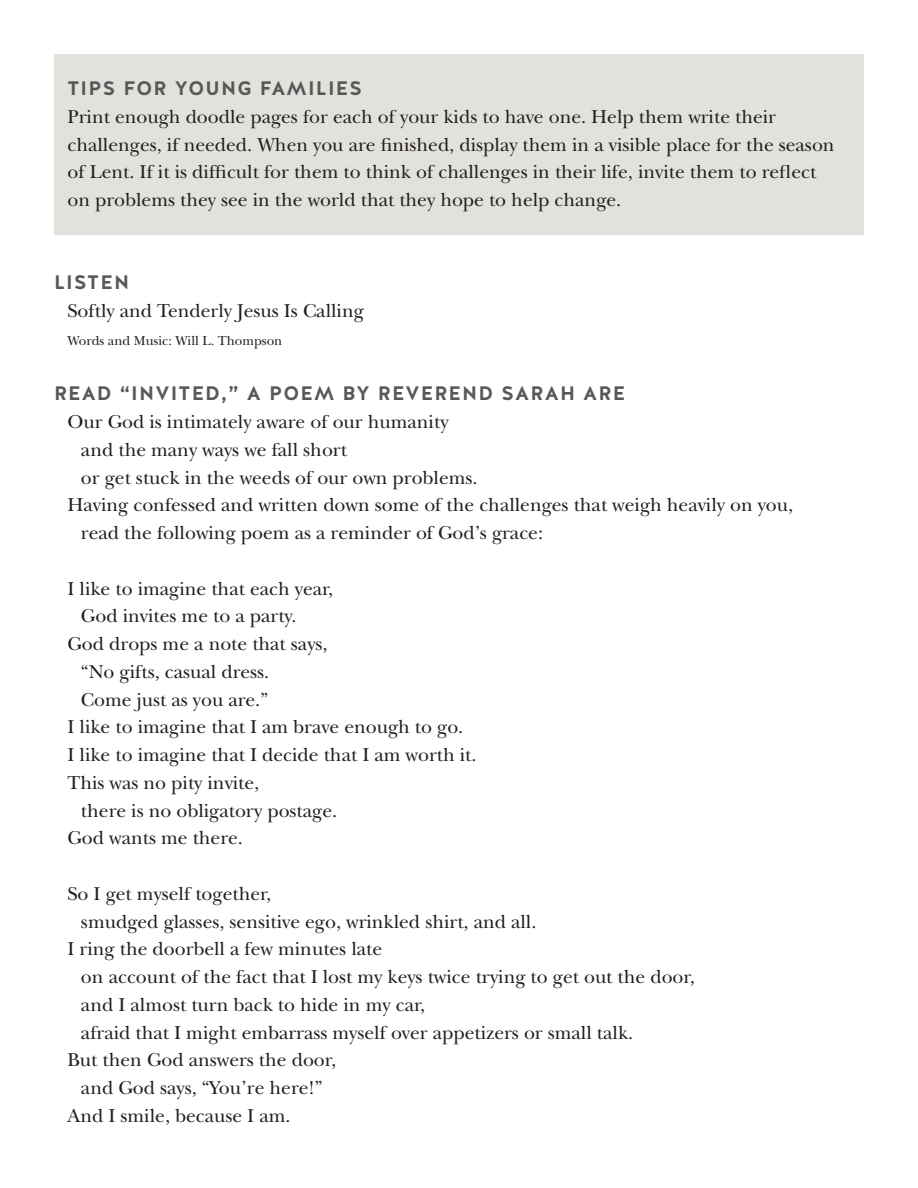
<style>
.page{position:relative;width:918px;height:1188px;background:#fff}
.page>*{position:absolute;margin:0;border:0;box-sizing:border-box;transform-origin:0 0}
.t1{font:19.5px/27.8px "New Baskerville Std";color:#231f20}
.t2{font:700 19.5px "Halis R";letter-spacing:.06em;color:#57585a}
.t3{font:13.5px "New Baskerville Std";color:#231f20}
</style>
<div class="page">
<p class="t2" style="left:68px;top:76px;width:296px">TIPS FOR YOUNG FAMILIES</p>
<p class="t1" style="left:68px;top:103px;width:769px">Print enough doodle pages for each of your kids to have one. Help them write their challenges, if needed. When you are finished, display them in a visible place for the season of Lent. If it is difficult for them to think of challenges in their life, invite them to reflect on problems they see in the world that they hope to help change.</p>
<p class="t2" style="left:54px;top:270px;width:77px">LISTEN</p>
<p class="t1" style="left:68px;top:297px;width:298px">Softly and Tenderly Jesus Is Calling</p>
<p class="t3" style="left:68px;top:333px;width:216px">Words and Music: Will L. Thompson</p>
<p class="t2" style="left:54px;top:381px;width:573px">READ “INVITED,” A POEM BY REVEREND SARAH ARE</p>
<p class="t1" style="left:68px;top:408px;width:383px">Our God is intimately aware of our humanity</p>
<p class="t1" style="left:81px;top:436px;width:267px">and the many ways we fall short</p>
<p class="t1" style="left:81px;top:463px;width:398px">or get stuck in the weeds of our own problems.</p>
<p class="t1" style="left:68px;top:491px;width:727px">Having confessed and written down some of the challenges that weigh heavily on you,</p>
<p class="t1" style="left:81px;top:519px;width:464px">read the following poem as a reminder of God’s grace:</p>
<p class="t1" style="left:68px;top:574px;width:267px">I like to imagine that each year,</p>
<p class="t1" style="left:81px;top:602px;width:217px">God invites me to a party.</p>
<p class="t1" style="left:68px;top:630px;width:262px">God drops me a note that says,</p>
<p class="t1" style="left:81px;top:658px;width:190px">“No gifts, casual dress.</p>
<p class="t1" style="left:81px;top:685px;width:189px">Come just as you are.”</p>
<p class="t1" style="left:68px;top:713px;width:397px">I like to imagine that I am brave enough to go.</p>
<p class="t1" style="left:68px;top:741px;width:411px">I like to imagine that I decide that I am worth it.</p>
<p class="t1" style="left:68px;top:769px;width:193px">This was no pity invite,</p>
<p class="t1" style="left:81px;top:796px;width:258px">there is no obligatory postage.</p>
<p class="t1" style="left:68px;top:824px;width:177px">God wants me there.</p>
<p class="t1" style="left:68px;top:880px;width:205px">So I get myself together,</p>
<p class="t1" style="left:81px;top:907px;width:457px">smudged glasses, sensitive ego, wrinkled shirt, and all.</p>
<p class="t1" style="left:68px;top:935px;width:316px">I ring the doorbell a few minutes late</p>
<p class="t1" style="left:81px;top:963px;width:615px">on account of the fact that I lost my keys twice trying to get out the door,</p>
<p class="t1" style="left:81px;top:991px;width:346px">and I almost turn back to hide in my car,</p>
<p class="t1" style="left:81px;top:1018px;width:554px">afraid that I might embarrass myself over appetizers or small talk.</p>
<p class="t1" style="left:68px;top:1046px;width:270px">But then God answers the door,</p>
<p class="t1" style="left:81px;top:1074px;width:243px">and God says, “You’re here!”</p>
<p class="t1" style="left:68px;top:1102px;width:225px">And I smile, because I am.</p>
</div>
